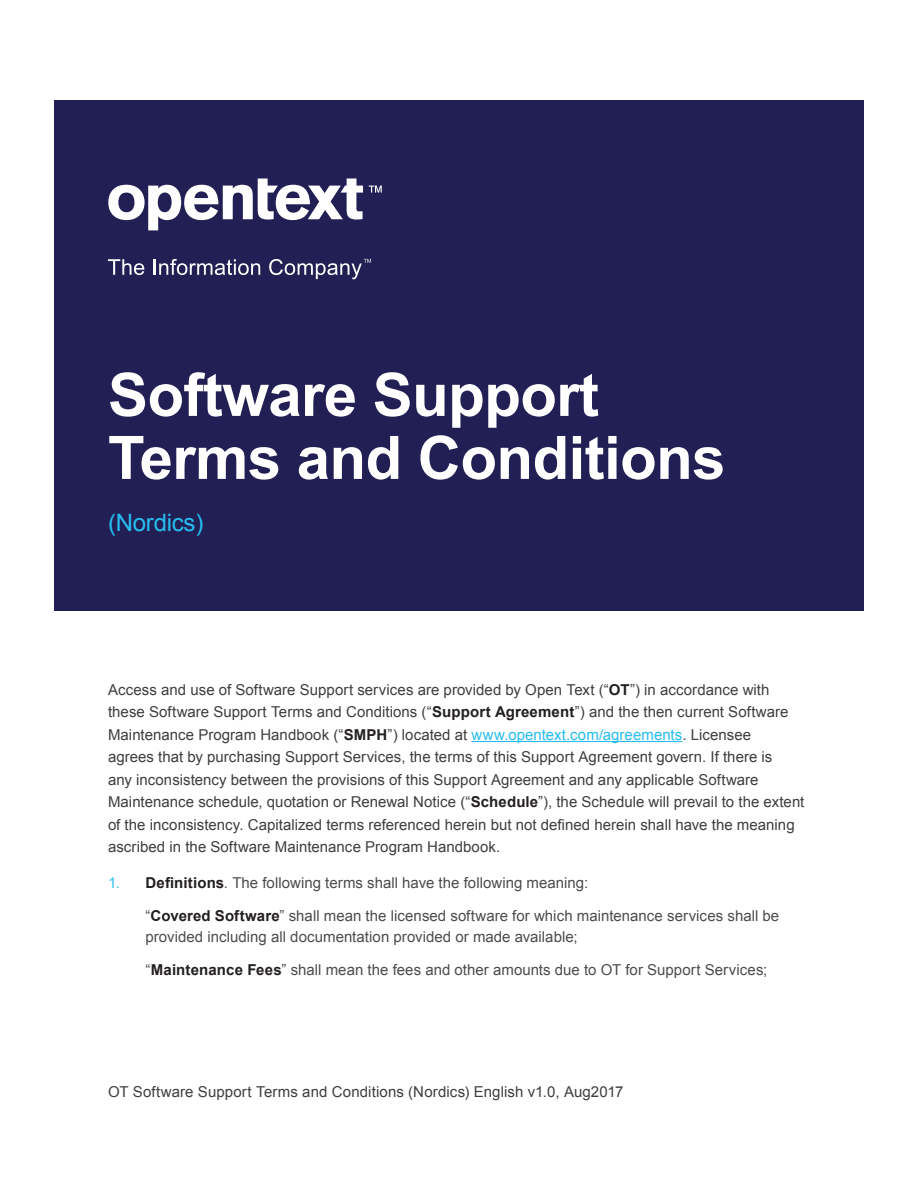
<style>
.page{position:relative;width:918px;height:1188px;background:#fff}
.page>*{position:absolute;margin:0;border:0;box-sizing:border-box;transform-origin:0 0}
.t1{font:700 60px/63px "Arial";letter-spacing:-.01em;color:#fff}
.t2{font:24px "Arial";letter-spacing:-.01em;color:#27bdef}
.t3{font:15px/22.5px "Arial";letter-spacing:.005em;color:#3e3e3f}
.t4{font:15px/21px "Arial";letter-spacing:.005em;color:#4b4c4d}
.s1{font-weight:700;color:#231f20}
.s2{color:#27bdef}
.s3{color:#35c5f0}
</style>
<div class="page">
<div style="left:54px;top:100px;width:810px;height:511px;background:#211f54"></div>
<svg style="left:369px;top:186px;width:13px;height:7px"></svg>
<svg style="left:108px;top:178px;width:255px;height:52px"></svg>
<svg style="left:108px;top:259px;width:36px;height:16px"></svg>
<svg style="left:154px;top:259px;width:106px;height:16px"></svg>
<svg style="left:269px;top:259px;width:102px;height:20px"></svg>
<hr style="left:471px;top:741px;width:211px;height:1px;background:#27bdef">
<h1 class="t1" style="left:108px;top:365px;width:619px">Software Support<br>Terms and Conditions</h1>
<h2 class="t2" style="left:108px;top:507px;width:97px">(Nordics)</h2>
<p class="t3" style="left:108px;top:679px;width:698px">Access and use of Software Support services are provided by Open Text (“<span class="s1">OT</span>”) in accordance with these Software Support Terms and Conditions (“<span class="s1">Support Agreement</span>”) and the then current Software Maintenance Program Handbook (“<span class="s1">SMPH</span>”) located at <span class="s2">www.opentext.com/agreements</span>. Licensee<br>agrees that by purchasing Support Services, the terms of this Support Agreement govern. If there is<br>any inconsistency between the provisions of this Support Agreement and any applicable Software Maintenance schedule, quotation or Renewal Notice (“<span class="s1">Schedule</span>”), the Schedule will prevail to the extent of the inconsistency. Capitalized terms referenced herein but not defined herein shall have the meaning ascribed in the Software Maintenance Program Handbook.</p>
<p class="t4" style="left:108px;top:873px;width:482px"><span class="s3">1.</span> <span class="s1">Definitions</span>. The following terms shall have the following meaning:</p>
<p class="t4" style="left:146px;top:906px;width:635px">“<span class="s1">Covered Software</span>” shall mean the licensed software for which maintenance services shall be provided including all documentation provided or made available;</p>
<p class="t4" style="left:146px;top:960px;width:623px">“<span class="s1">Maintenance Fees</span>” shall mean the fees and other amounts due to OT for Support Services;</p>
<p class="t3" style="left:108px;top:1081px;width:517px">OT Software Support Terms and Conditions (Nordics) English v1.0, Aug2017</p>
</div>
